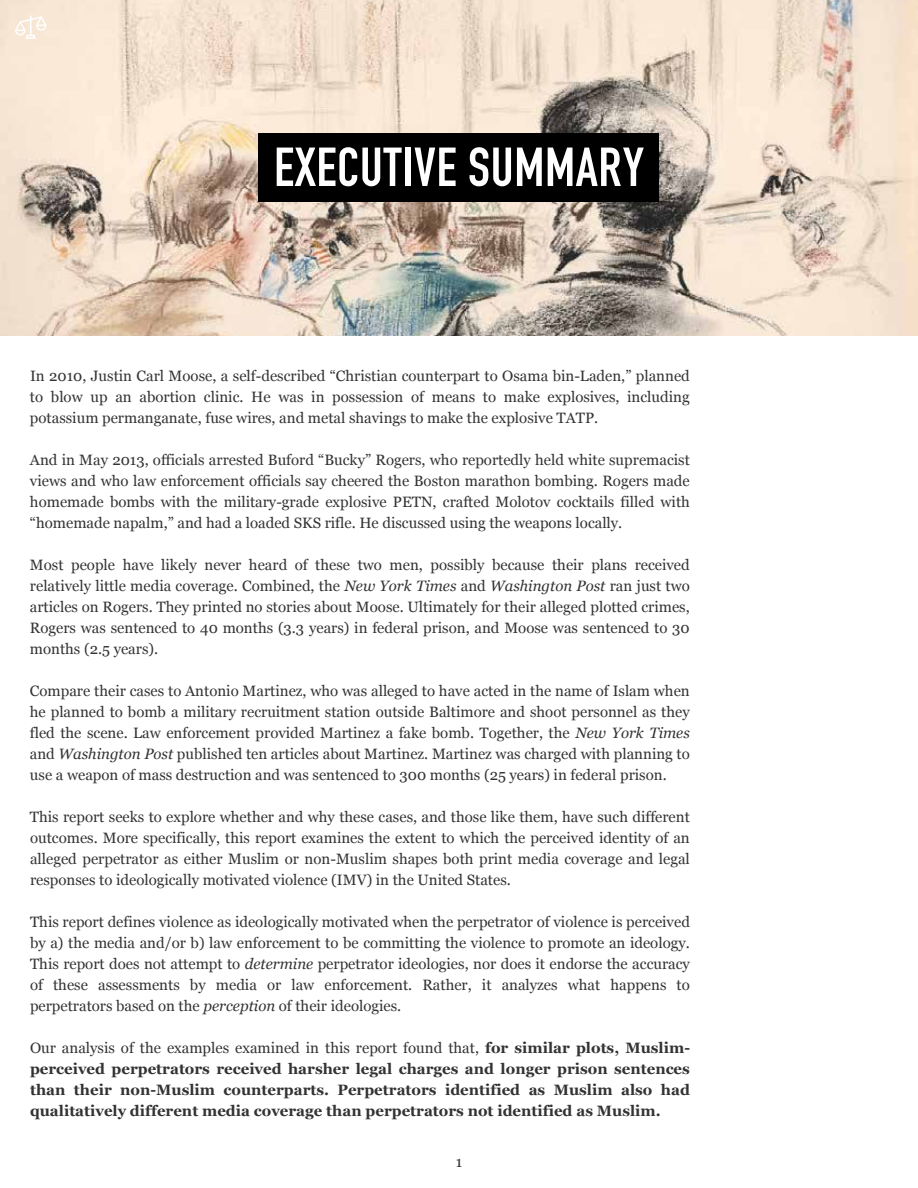
<style>
.page{position:relative;width:918px;height:1188px;background:#fff}
.page>*{position:absolute;margin:0;border:0;box-sizing:border-box;transform-origin:0 0}
.t1{font:700 54px "DIN Condensed";letter-spacing:.015em;color:#fff}
.t2{font:15px/21px "Georgia";color:#333;text-align:justify}
.t3{font:700 15px/21px "Georgia";color:#333;text-align:justify}
.s1{font-style:italic}
.s2{font-weight:400}
</style>
<div class="page">
<img style="left:0;top:0;width:918px;height:336px">
<svg style="left:15px;top:16px;width:32px;height:23px"></svg>
<div style="left:259px;top:134px;width:400px;height:68px;background:#000"></div>
<h1 class="t1" style="left:274px;top:131px;width:371px">EXECUTIVE SUMMARY</h1>
<p class="t2" style="left:30px;top:365px;width:661px">In 2010, Justin Carl Moose, a self-described “Christian counterpart to Osama bin-Laden,” planned to blow up an abortion clinic. He was in possession of means to make explosives, including potassium permanganate, fuse wires, and metal shavings to make the explosive TATP.</p>
<p class="t2" style="left:30px;top:449px;width:661px">And in May 2013, officials arrested Buford “Bucky” Rogers, who reportedly held white supremacist views and who law enforcement officials say cheered the Boston marathon bombing. Rogers made homemade bombs with the military-grade explosive PETN, crafted Molotov cocktails filled with “homemade napalm,” and had a loaded SKS rifle. He discussed using the weapons locally.</p>
<p class="t2" style="left:30px;top:554px;width:662px">Most people have likely never heard of these two men, possibly because their plans received relatively little media coverage. Combined, the <span class="s1">New York Times</span> and <span class="s1">Washington Post</span> ran just two articles on Rogers. They printed no stories about Moose. Ultimately for their alleged plotted crimes, Rogers was sentenced to 40 months (3.3 years) in federal prison, and Moose was sentenced to 30 months (2.5 years).</p>
<p class="t2" style="left:30px;top:680px;width:661px">Compare their cases to Antonio Martinez, who was alleged to have acted in the name of Islam when he planned to bomb a military recruitment station outside Baltimore and shoot personnel as they fled the scene. Law enforcement provided Martinez a fake bomb. Together, the <span class="s1">New York Times </span>and <span class="s1">Washington Post</span> published ten articles about Martinez. Martinez was charged with planning to use a weapon of mass destruction and was sentenced to 300 months (25 years) in federal prison.</p>
<p class="t2" style="left:30px;top:806px;width:662px">This report seeks to explore whether and why these cases, and those like them, have such different outcomes. More specifically, this report examines the extent to which the perceived identity of an alleged perpetrator as either Muslim or non-Muslim shapes both print media coverage and legal responses to ideologically motivated violence (IMV) in the United States.</p>
<p class="t2" style="left:30px;top:911px;width:662px">This report defines violence as ideologically motivated when the perpetrator of violence is perceived by a) the media and/or b) law enforcement to be committing the violence to promote an ideology.<br>This report does not attempt to <span class="s1">determine</span> perpetrator ideologies, nor does it endorse the accuracy of these assessments by media or law enforcement. Rather, it analyzes what happens to perpetrators based on the <span class="s1">perception</span> of their ideologies.</p>
<p class="t3" style="left:30px;top:1037px;width:662px"><span class="s2">Our analysis of the examples examined in this report found that,</span> for similar plots, Muslim&shy;perceived perpetrators received harsher legal charges and longer prison sentences than their non-Muslim counterparts. Perpetrators identified as Muslim also had qualitatively different media coverage than perpetrators not identified as Muslim.</p>
<p class="t2" style="left:456px;top:1151px;width:8px">1</p>
</div>
